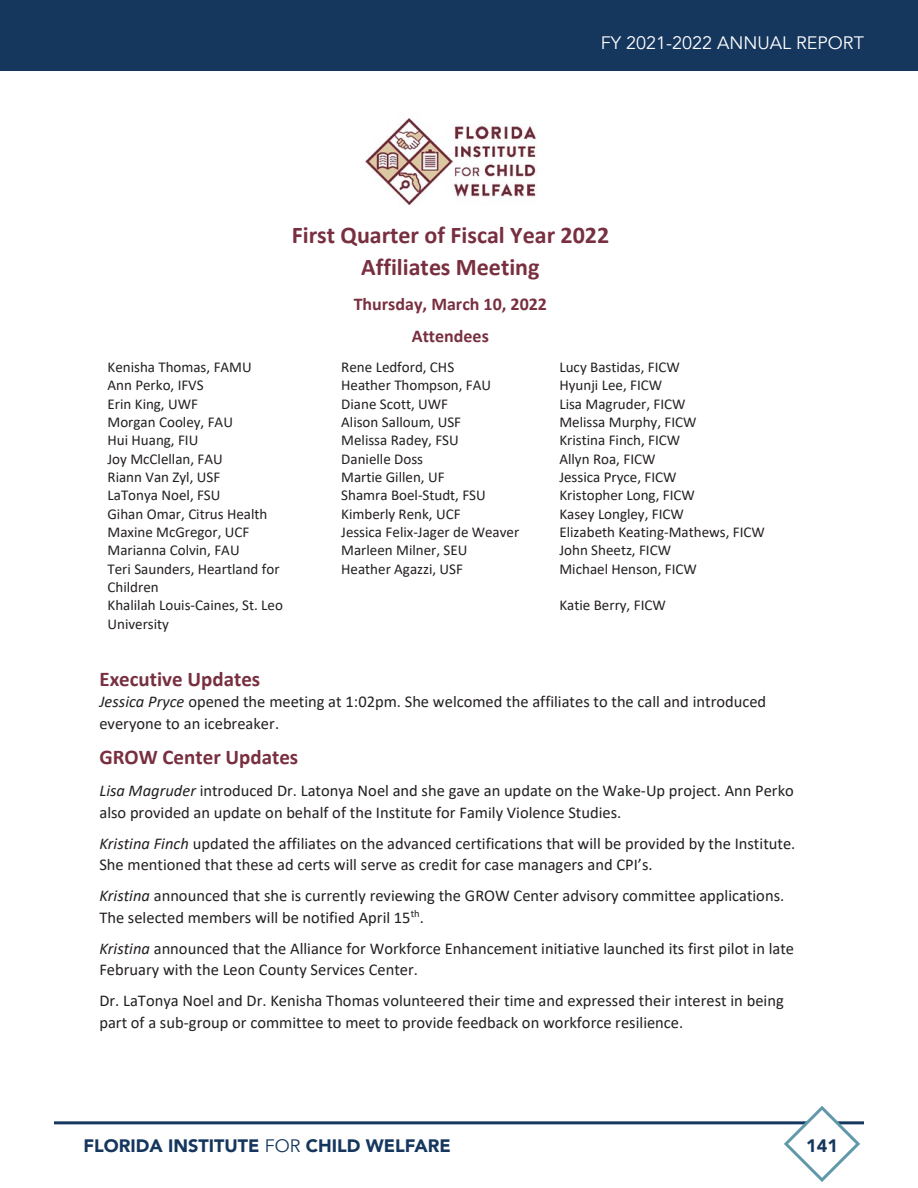
<style>
.page{position:relative;width:918px;height:1188px;background:#fff}
.page>*{position:absolute;margin:0;border:0;box-sizing:border-box;transform-origin:0 0}
.t1{font:700 24px/31.7px "Calibri";color:#782f40;text-align:center}
.t2{font:700 21px "Calibri";color:#782f40}
.t3{font:900 18px "Avenir";color:#15365d}
.t4{font:700 18px/32.7px "Calibri";color:#782f40;text-align:center}
.t5{font:18px "Avenir";color:#fff}
.t6{font:16.5px/21.8px "Calibri";color:#231f20}
.t7{font:15px/18.3px "Calibri";color:#231f20}
.s1{font-style:italic}
.s2{font-weight:400}
</style>
<div class="page">
<div style="left:0;top:0;width:918px;height:70px;background:#15365d"></div>
<hr style="left:54px;top:1121px;width:810px;height:3px;background:#15365d">
<svg style="left:782px;top:1106px;width:80px;height:76px"></svg>
<img style="left:365px;top:118px;width:171px;height:87px">
<p class="t5" style="left:601px;top:33px;width:265px">FY 2021-2022 ANNUAL REPORT</p>
<p class="t1" style="left:292px;top:219px;width:319px">First Quarter of Fiscal Year 2022<br>Affiliates Meeting</p>
<p class="t4" style="left:354px;top:287px;width:195px">Thursday, March 10, 2022<br>Attendees</p>
<p class="t7" style="left:108px;top:358px;width:146px">Kenisha Thomas, FAMU</p>
<p class="t7" style="left:341px;top:358px;width:115px">Rene Ledford, CHS</p>
<p class="t7" style="left:559px;top:358px;width:122px">Lucy Bastidas, FICW</p>
<p class="t7" style="left:108px;top:376px;width:98px">Ann Perko, IFVS</p>
<p class="t7" style="left:341px;top:376px;width:151px">Heather Thompson, FAU</p>
<p class="t7" style="left:559px;top:376px;width:104px">Hyunji Lee, FICW</p>
<p class="t7" style="left:108px;top:394px;width:92px">Erin King, UWF</p>
<p class="t7" style="left:341px;top:394px;width:108px">Diane Scott, UWF</p>
<p class="t7" style="left:559px;top:394px;width:128px">Lisa Magruder, FICW</p>
<p class="t7" style="left:108px;top:413px;width:127px">Morgan Cooley, FAU</p>
<p class="t7" style="left:341px;top:413px;width:121px">Alison Salloum, USF</p>
<p class="t7" style="left:559px;top:413px;width:139px">Melissa Murphy, FICW</p>
<p class="t7" style="left:108px;top:431px;width:92px">Hui Huang, FIU</p>
<p class="t7" style="left:341px;top:431px;width:119px">Melissa Radey, FSU</p>
<p class="t7" style="left:559px;top:431px;width:122px">Kristina Finch, FICW</p>
<p class="t7" style="left:108px;top:449px;width:117px">Joy McClellan, FAU</p>
<p class="t7" style="left:341px;top:449px;width:83px">Danielle Doss</p>
<p class="t7" style="left:559px;top:449px;width:98px">Allyn Roa, FICW</p>
<p class="t7" style="left:108px;top:467px;width:114px">Riann Van Zyl, USF</p>
<p class="t7" style="left:341px;top:467px;width:105px">Martie Gillen, UF</p>
<p class="t7" style="left:559px;top:467px;width:119px">Jessica Pryce, FICW</p>
<p class="t7" style="left:108px;top:486px;width:115px">LaTonya Noel, FSU</p>
<p class="t7" style="left:341px;top:486px;width:146px">Shamra Boel-Studt, FSU</p>
<p class="t7" style="left:559px;top:486px;width:137px">Kristopher Long, FICW</p>
<p class="t7" style="left:108px;top:504px;width:161px">Gihan Omar, Citrus Health</p>
<p class="t7" style="left:341px;top:504px;width:121px">Kimberly Renk, UCF</p>
<p class="t7" style="left:559px;top:504px;width:126px">Kasey Longley, FICW</p>
<p class="t7" style="left:108px;top:522px;width:143px">Maxine McGregor, UCF</p>
<p class="t7" style="left:341px;top:522px;width:180px">Jessica Felix-Jager de Weaver</p>
<p class="t7" style="left:559px;top:522px;width:207px">Elizabeth Keating-Mathews, FICW</p>
<p class="t7" style="left:108px;top:541px;width:134px">Marianna Colvin, FAU</p>
<p class="t7" style="left:341px;top:541px;width:128px">Marleen Milner, SEU</p>
<p class="t7" style="left:559px;top:541px;width:113px">John Sheetz, FICW</p>
<p class="t7" style="left:108px;top:559px;width:174px">Teri Saunders, Heartland for<br>Children</p>
<p class="t7" style="left:341px;top:559px;width:123px">Heather Agazzi, USF</p>
<p class="t7" style="left:559px;top:559px;width:139px">Michael Henson, FICW</p>
<p class="t7" style="left:108px;top:596px;width:177px">Khalilah Louis-Caines, St. Leo<br>University</p>
<p class="t7" style="left:559px;top:596px;width:108px">Katie Berry, FICW</p>
<p class="t2" style="left:99px;top:664px;width:162px">Executive Updates</p>
<p class="t6" style="left:99px;top:690px;width:668px"><span class="s1">Jessica Pryce</span> opened the meeting at 1:02pm. She welcomed the affiliates to the call and introduced everyone to an icebreaker.</p>
<p class="t2" style="left:99px;top:742px;width:200px">GROW Center Updates</p>
<p class="t6" style="left:99px;top:780px;width:696px"><span class="s1">Lisa Magruder</span> introduced Dr. Latonya Noel and she gave an update on the Wake-Up project. Ann Perko also provided an update on behalf of the Institute for Family Violence Studies.</p>
<p class="t6" style="left:99px;top:832px;width:697px"><span class="s1">Kristina Finch</span> updated the affiliates on the advanced certifications that will be provided by the Institute.<br>She mentioned that these ad certs will serve as credit for case managers and CPI’s.</p>
<p class="t6" style="left:99px;top:884px;width:686px"><span class="s1">Kristina</span> announced that she is currently reviewing the GROW Center advisory committee applications.<br>The selected members will be notified April 15<sup>th</sup>.</p>
<p class="t6" style="left:99px;top:937px;width:696px"><span class="s1">Kristina</span> announced that the Alliance for Workforce Enhancement initiative launched its first pilot in late<br>February with the Leon County Services Center.</p>
<p class="t6" style="left:99px;top:989px;width:686px">Dr. LaTonya Noel and Dr. Kenisha Thomas volunteered their time and expressed their interest in being part of a sub-group or committee to meet to provide feedback on workforce resilience.</p>
<p class="t3" style="left:84px;top:1130px;width:369px">FLORIDA INSTITUTE <span class="s2">FOR</span> CHILD WELFARE</p>
<p class="t3" style="left:806px;top:1130px;width:33px">141</p>
</div>
